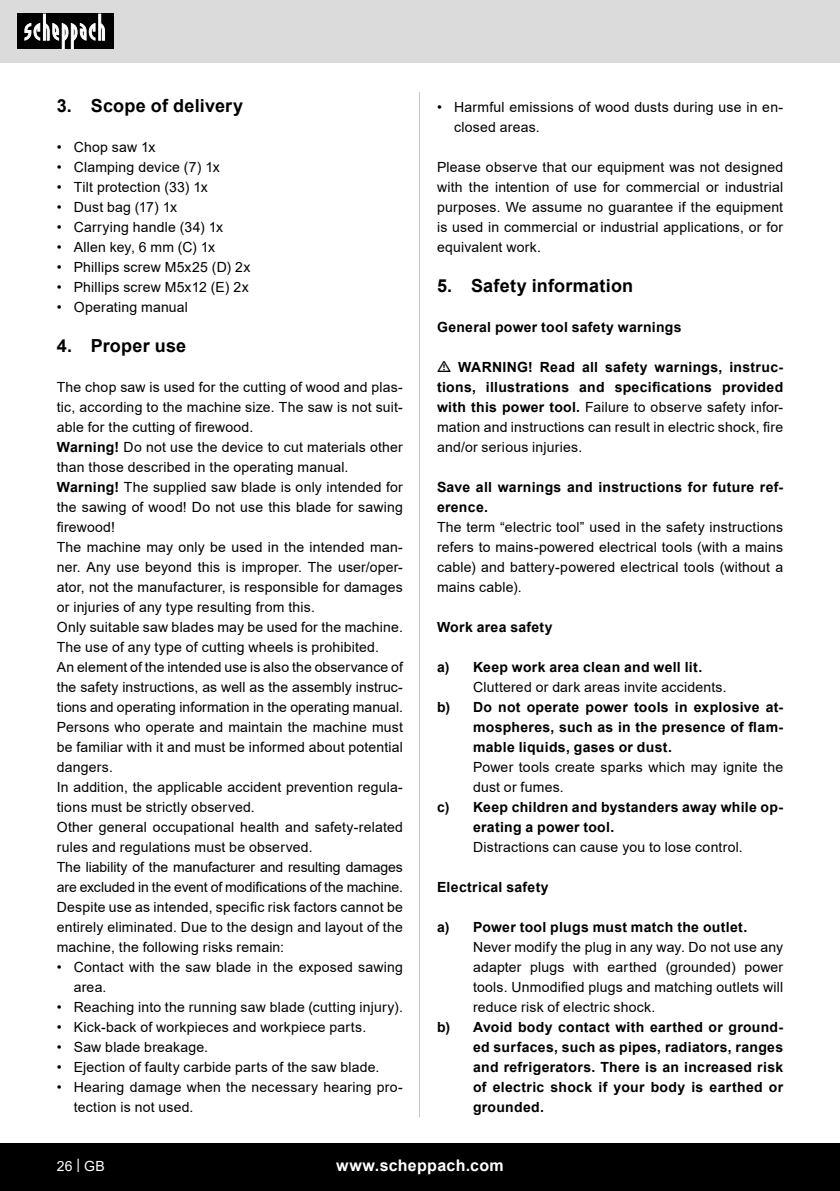
<style>
.page{position:relative;width:840px;height:1191px;background:#fff}
.page>*{position:absolute;margin:0;border:0;box-sizing:border-box;transform-origin:0 0}
.t1{font:700 18px "Arial";letter-spacing:.015em;color:#000}
.t2{font:700 16px "Arial";letter-spacing:.02em;color:#fff}
.t3{font:14px/20px "Arial";letter-spacing:.015em;color:#000;text-align:justify}
.t4{font:700 14px/20px "Arial";letter-spacing:.02em;color:#000;text-align:justify}
.t5{font:14px/20px "Arial";letter-spacing:-.005em;color:#000}
.t6{font:14px "Arial";color:#fff}
.s1{font-weight:700}
.s2{font-weight:400}
</style>
<div class="page">
<div style="left:0;top:0;width:839px;height:63px;background:#dbdbdb"></div>
<div style="left:0;top:1143px;width:839px;height:48px;background:#000"></div>
<div style="left:17px;top:14px;width:96px;height:35px;background:#000"></div>
<svg style="left:24px;top:13px;width:81px;height:36px"></svg>
<hr style="left:419px;top:92px;width:1px;height:1025px;background:#c7c7c7">
<p class="t1" style="left:57px;top:93px;width:188px">3. Scope of delivery</p>
<p class="t3" style="left:57px;top:137px;width:100px">• Chop saw 1x</p>
<p class="t3" style="left:57px;top:157px;width:164px">• Clamping device (7) 1x</p>
<p class="t3" style="left:57px;top:177px;width:152px">• Tilt protection (33) 1x</p>
<p class="t3" style="left:57px;top:197px;width:122px">• Dust bag (17) 1x</p>
<p class="t3" style="left:57px;top:217px;width:168px">• Carrying handle (34) 1x</p>
<p class="t3" style="left:57px;top:237px;width:160px">• Allen key, 6 mm (C) 1x</p>
<p class="t3" style="left:57px;top:257px;width:195px">• Phillips screw M5x25 (D) 2x</p>
<p class="t3" style="left:57px;top:277px;width:193px">• Phillips screw M5x12 (E) 2x</p>
<p class="t3" style="left:57px;top:297px;width:133px">• Operating manual</p>
<p class="t1" style="left:57px;top:333px;width:131px">4. Proper use</p>
<p class="t3" style="left:57px;top:377px;width:347px">The chop saw is used for the cutting of wood and plas&shy;tic, according to the machine size. The saw is not suit&shy;able for the cutting of firewood.</p>
<p class="t3" style="left:57px;top:437px;width:347px"><span class="s1">Warning!</span> Do not use the device to cut materials other than those described in the operating manual.</p>
<p class="t3" style="left:57px;top:477px;width:347px"><span class="s1">Warning!</span> The supplied saw blade is only intended for the sawing of wood! Do not use this blade for sawing firewood!</p>
<p class="t3" style="left:57px;top:537px;width:347px">The machine may only be used in the intended man&shy;ner. Any use beyond this is improper. The user/oper&shy;ator, not the manufacturer, is responsible for damages or injuries of any type resulting from this.</p>
<p class="t3" style="left:57px;top:617px;width:347px">Only suitable saw blades may be used for the machine.<br>The use of any type of cutting wheels is prohibited.</p>
<p class="t3" style="left:57px;top:657px;width:347px">An element of the intended use is also the observance of the safety instructions, as well as the assembly instruc&shy;tions and operating information in the operating manual.</p>
<p class="t3" style="left:57px;top:717px;width:347px">Persons who operate and maintain the machine must be familiar with it and must be informed about potential dangers.</p>
<p class="t3" style="left:57px;top:777px;width:347px">In addition, the applicable accident prevention regula&shy;tions must be strictly observed.</p>
<p class="t3" style="left:57px;top:817px;width:347px">Other general occupational health and safety-related rules and regulations must be observed.</p>
<p class="t5" style="left:57px;top:857px;width:347px">The liability of the manufacturer and resulting damages are excluded in the event of modifications of the machine.</p>
<p class="t3" style="left:57px;top:897px;width:347px">Despite use as intended, specific risk factors cannot be entirely eliminated. Due to the design and layout of the machine, the following risks remain:</p>
<p class="t3" style="left:74px;top:957px;width:330px;text-indent:-17px">• Contact with the saw blade in the exposed sawing area.</p>
<p class="t3" style="left:57px;top:997px;width:347px">• Reaching into the running saw blade (cutting injury).</p>
<p class="t3" style="left:57px;top:1017px;width:311px">• Kick-back of workpieces and workpiece parts.</p>
<p class="t3" style="left:57px;top:1037px;width:153px">• Saw blade breakage.</p>
<p class="t3" style="left:57px;top:1057px;width:324px">• Ejection of faulty carbide parts of the saw blade.</p>
<p class="t3" style="left:74px;top:1077px;width:330px;text-indent:-17px">• Hearing damage when the necessary hearing pro&shy;tection is not used.</p>
<p class="t3" style="left:454px;top:97px;width:330px;text-indent:-17px">• Harmful emissions of wood dusts during use in en&shy;closed areas.</p>
<p class="t3" style="left:437px;top:157px;width:347px">Please observe that our equipment was not designed with the intention of use for commercial or industrial purposes. We assume no guarantee if the equipment is used in commercial or industrial applications, or for equivalent work.</p>
<p class="t1" style="left:437px;top:273px;width:198px">5. Safety information</p>
<p class="t4" style="left:437px;top:317px;width:246px">General power tool safety warnings</p>
<p class="t4" style="left:437px;top:357px;width:347px;text-indent:21px">WARNING! Read all safety warnings, instruc&shy;tions, illustrations and specifications provided with this power tool. <span class="s2">Failure to observe safety infor&shy;mation and instructions can result in electric shock, fire and/or serious injuries.</span></p>
<p class="t4" style="left:437px;top:477px;width:347px">Save all warnings and instructions for future ref&shy;erence.</p>
<p class="t3" style="left:437px;top:517px;width:347px">The term “electric tool” used in the safety instructions refers to mains-powered electrical tools (with a mains cable) and battery-powered electrical tools (without a mains cable).</p>
<p class="t4" style="left:437px;top:617px;width:117px">Work area safety</p>
<p class="t4" style="left:437px;top:657px;width:266px">a) Keep work area clean and well lit.</p>
<p class="t3" style="left:473px;top:677px;width:255px">Cluttered or dark areas invite accidents.</p>
<p class="t4" style="left:473px;top:697px;width:311px;text-indent:-36px">b) Do not operate power tools in explosive at&shy;mospheres, such as in the presence of flam&shy;mable liquids, gases or dust.</p>
<p class="t3" style="left:473px;top:757px;width:311px">Power tools create sparks which may ignite the dust or fumes.</p>
<p class="t4" style="left:473px;top:797px;width:311px;text-indent:-36px">c) Keep children and bystanders away while op&shy;erating a power tool.</p>
<p class="t3" style="left:473px;top:837px;width:271px">Distractions can cause you to lose control.</p>
<p class="t4" style="left:437px;top:877px;width:113px">Electrical safety</p>
<p class="t4" style="left:437px;top:917px;width:311px">a) Power tool plugs must match the outlet.</p>
<p class="t3" style="left:473px;top:937px;width:311px">Never modify the plug in any way. Do not use any adapter plugs with earthed (grounded) power tools. Unmodified plugs and matching outlets will reduce risk of electric shock.</p>
<p class="t4" style="left:473px;top:1017px;width:311px;text-indent:-36px">b) Avoid body contact with earthed or ground&shy;ed surfaces, such as pipes, radiators, ranges and refrigerators. There is an increased risk of electric shock if your body is earthed or grounded.</p>
<p class="t6" style="left:57px;top:1156px;width:49px">26 | GB</p>
<p class="t2" style="left:336px;top:1154px;width:169px">www.scheppach.com</p>
</div>
